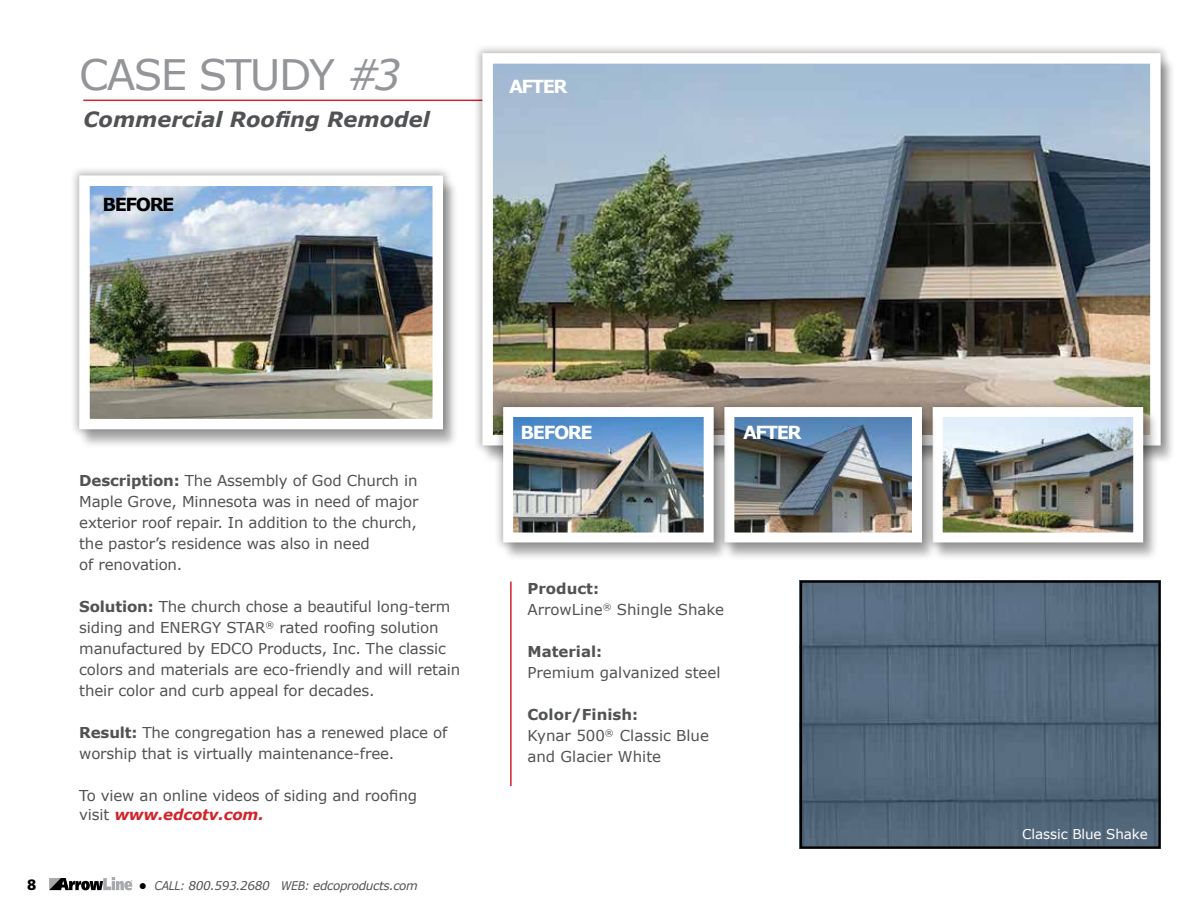
<style>
.page{position:relative;width:1188px;height:918px;background:#fff}
.page>*{position:absolute;margin:0;border:0;box-sizing:border-box;transform-origin:0 0}
.t1{font:42px "Verdana";letter-spacing:-.04em;color:#939598}
.t2{font:italic 700 21px "Verdana";color:#515254}
.t3{font:700 18px "Verdana";letter-spacing:-.08em;color:#fff}
.t4{font:700 18px "Verdana";letter-spacing:-.08em;color:#000}
.t5{font:15px/21px "Verdana";letter-spacing:-.01em;color:#515254}
.t6{font:700 15px "Verdana";color:#515254}
.t7{font:900 15px "Frutiger LT Std";color:#000}
.t8{font:13.5px "Verdana";letter-spacing:-.005em;color:#fff}
.t9{font:italic 12px "Verdana";letter-spacing:-.03em;color:#515254;scale:.9 1}
.s1{font-style:italic}
.s2{font-weight:700}
.s3{font-weight:700;font-style:italic;color:#d2232a}
.s4{font-weight:700;color:#000}
</style>
<div class="page">
<hr style="left:83px;top:100px;width:446px;height:1px;background:#d2232a">
<div style="left:473px;top:43px;width:697px;height:412px;background:#000;opacity:.3"></div>
<img style="left:493px;top:64px;width:657px;height:333px">
<div style="left:482px;top:53px;width:679px;height:393px;border:10px solid #fff"></div>
<div style="left:932px;top:410px;width:226px;height:152px;background:#000;opacity:.3"></div>
<div style="left:923px;top:397px;width:230px;height:155px;background:#000;opacity:.3"></div>
<img style="left:944px;top:418px;width:188px;height:113px">
<div style="left:933px;top:407px;width:210px;height:135px;border:10px solid #fff"></div>
<div style="left:723px;top:410px;width:214px;height:152px;background:#000;opacity:.3"></div>
<div style="left:715px;top:397px;width:217px;height:155px;background:#000;opacity:.3"></div>
<img style="left:735px;top:418px;width:176px;height:113px">
<div style="left:724px;top:407px;width:198px;height:135px;border:10px solid #fff"></div>
<div style="left:502px;top:410px;width:227px;height:152px;background:#000;opacity:.3"></div>
<div style="left:493px;top:397px;width:230px;height:155px;background:#000;opacity:.3"></div>
<img style="left:514px;top:418px;width:189px;height:113px">
<div style="left:503px;top:407px;width:211px;height:135px;border:10px solid #fff"></div>
<div style="left:78px;top:178px;width:380px;height:270px;background:#000;opacity:.3"></div>
<div style="left:69px;top:166px;width:384px;height:273px;background:#000;opacity:.3"></div>
<img style="left:90px;top:187px;width:342px;height:231px">
<div style="left:79px;top:176px;width:364px;height:253px;border:10px solid #fff"></div>
<img style="left:803px;top:583px;width:355px;height:263px">
<div style="left:800px;top:580px;width:361px;height:269px;border:2px solid #000"></div>
<svg style="left:49px;top:877px;width:83px;height:13px"></svg>
<hr style="left:510px;top:582px;width:2px;height:204px;background:#d2232a">
<h1 class="t1" style="left:79px;top:46px;width:323px">CASE STUDY <span class="s1">#3</span></h1>
<h2 class="t2" style="left:83px;top:105px;width:348px">Commercial Roofing Remodel</h2>
<p class="t4" style="left:102px;top:192px;width:74px">BEFORE</p>
<p class="t3" style="left:509px;top:74px;width:60px">AFTER</p>
<p class="t5" style="left:79px;top:470px;width:341px"><span class="s2">Description:</span> The Assembly of God Church in Maple Grove, Minnesota was in need of major exterior roof repair. In addition to the church, the pastor’s residence was also in need<br>of renovation.</p>
<p class="t5" style="left:79px;top:596px;width:383px"><span class="s2">Solution:</span> The church chose a beautiful long-term siding and ENERGY STAR<sup>®</sup> rated roofing solution manufactured by EDCO Products, Inc. The classic colors and materials are eco-friendly and will retain their color and curb appeal for decades.</p>
<p class="t5" style="left:79px;top:722px;width:370px"><span class="s2">Result:</span> The congregation has a renewed place of worship that is virtually maintenance-free.</p>
<p class="t5" style="left:79px;top:785px;width:339px;line-height:19.5px">To view an online videos of siding and roofing visit <span class="s3">www.edcotv.com.</span></p>
<p class="t7" style="left:27px;top:876px;width:11px">8</p>
<p class="t9" style="left:139px;top:877px;width:312px"><span class="s4">•</span> CALL: 800.593.2680 WEB: edcoproducts.com</p>
<p class="t3" style="left:521px;top:419px;width:74px">BEFORE</p>
<p class="t3" style="left:743px;top:419px;width:60px">AFTER</p>
<p class="t5" style="left:527px;top:578px;width:198px"><span class="s2">Product:<br></span>ArrowLine<sup>®</sup> Shingle Shake</p>
<p class="t6" style="left:527px;top:641px;width:76px">Material:</p>
<p class="t5" style="left:527px;top:662px;width:195px">Premium galvanized steel</p>
<p class="t5" style="left:527px;top:704px;width:183px"><span class="s2">Color/Finish:<br></span>Kynar 500<sup>®</sup> Classic Blue and Glacier White</p>
<p class="t8" style="left:1022px;top:824px;width:127px">Classic Blue Shake</p>
</div>
